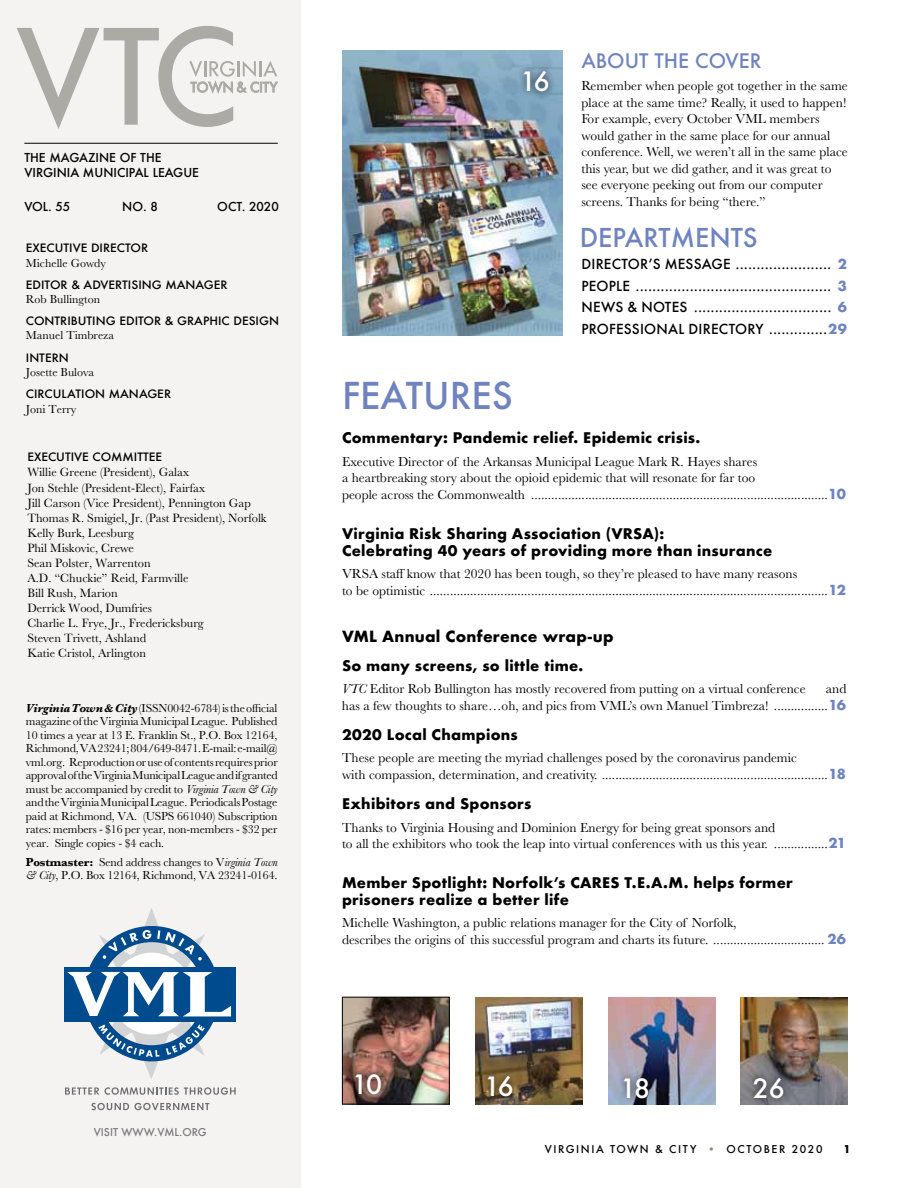
<style>
.page{position:relative;width:918px;height:1188px;background:#fff}
.page>*{position:absolute;margin:0;border:0;box-sizing:border-box;transform-origin:0 0}
.t1{font:500 36px "Futura";color:#6f83c1}
.t2{font:500 25.8px "Futura";letter-spacing:-.075em;color:#fff}
.t3{font:500 25.35px "Futura";color:#6f83c1}
.t4{font:500 19.5px "Futura";color:#6f83c1}
.t5{font:700 15px "Futura";letter-spacing:.015em;color:#000}
.t6{font:700 14.25px/16.8px "Futura";letter-spacing:.02em;color:#000}
.t7{font:13.5px/16.5px "Baskerville";color:#000}
.t8{font:500 13.5px/21.8px "Futura";letter-spacing:.015em;color:#000}
.t9{font:12.45px/15px "Baskerville";color:#000}
.t10{font:12px/13.5px "Baskerville";letter-spacing:-.01em;color:#000;text-align:justify}
.t11{font:500 12px/14.4px "Futura";color:#000}
.t12{font:500 11.25px "Futura";color:#000;scale:1.05 1}
.t13{font:500 10.5px "Futura";letter-spacing:.15em;color:#000}
.t14{font:500 10.5px "Futura";color:#797a7d}
.t15{font:700 10.5px "Futura";color:#000}
.s1{font-weight:700;font-style:italic}
.s2{font-style:italic}
.s3{font-weight:700}
.s4{font-weight:700;color:#6f83c1}
.s5{font-family:"Futura";font-weight:700;color:#6f83c1}
.s6{color:#9a8b7d}
</style>
<div class="page">
<img style="left:741px;top:997px;width:107px;height:107px">
<img style="left:609px;top:997px;width:107px;height:107px">
<img style="left:476px;top:997px;width:107px;height:107px">
<img style="left:344px;top:999px;width:104px;height:103px">
<div style="left:342px;top:997px;width:108px;height:107px;border:1px solid #000"></div>
<div style="left:0;top:0;width:300px;height:1188px;background:#f5f3f2"></div>
<img style="left:342px;top:51px;width:220px;height:284px">
<div style="left:348px;top:1067px;width:41px;height:35px;background:#000;opacity:.75"></div>
<div style="left:617px;top:1070px;width:39px;height:36px;background:#000;opacity:.75"></div>
<div style="left:746px;top:1070px;width:45px;height:36px;background:#000;opacity:.75"></div>
<div style="left:481px;top:1069px;width:39px;height:36px;background:#000;opacity:.75"></div>
<div style="left:517px;top:64px;width:39px;height:35px;background:#000;opacity:.75"></div>
<svg style="left:17px;top:26px;width:261px;height:103px"></svg>
<hr style="left:24px;top:143px;width:254px;height:1px;background:#000">
<div style="left:65px;top:967px;width:171px;height:54px;background:#004b8d"></div>
<svg style="left:67px;top:908px;width:164px;height:171px"></svg>
<svg style="left:65px;top:1087px;width:34px;height:8px"></svg>
<svg style="left:105px;top:1087px;width:131px;height:8px"></svg>
<svg style="left:91px;top:1103px;width:38px;height:7px"></svg>
<svg style="left:135px;top:1103px;width:74px;height:7px"></svg>
<p class="t11" style="left:24px;top:151px;width:137px">THE MAGAZINE OF THE<br>VIRGINIA MUNICIPAL</p>
<p class="t11" style="left:153px;top:165px;width:46px">LEAGUE</p>
<p class="t11" style="left:24px;top:199px;width:47px">VOL. 55</p>
<p class="t11" style="left:122px;top:199px;width:37px">NO. 8</p>
<p class="t11" style="left:217px;top:199px;width:63px">OCT. 2020</p>
<p class="t12" style="left:26px;top:240px;width:27px">EXECUTI</p>
<p class="t12" style="left:73px;top:240px;width:73px">VE DI RECTOR</p>
<p class="t10" style="left:26px;top:256px;width:82px">Michelle Gowdy</p>
<p class="t12" style="left:26px;top:277px;width:194px">EDITOR &amp; ADVERTISI NG MANAGER</p>
<p class="t10" style="left:26px;top:292px;width:76px">Rob Bullington</p>
<p class="t12" style="left:26px;top:313px;width:182px">CONTRI BUTI NG EDITOR &amp; GRAPHIC</p>
<p class="t12" style="left:233px;top:313px;width:45px">DESIGN</p>
<p class="t10" style="left:26px;top:329px;width:90px">Manuel Timbreza</p>
<p class="t12" style="left:26px;top:350px;width:42px">I NTERN</p>
<p class="t10" style="left:26px;top:365px;width:70px">Josette Bulova</p>
<p class="t12" style="left:26px;top:386px;width:140px">CI RCU LATI ON MANAGER</p>
<p class="t10" style="left:26px;top:402px;width:52px">Joni Terry</p>
<p class="t12" style="left:27px;top:450px;width:27px">EXECUTI</p>
<p class="t12" style="left:74px;top:450px;width:85px">VE COMMITTEE</p>
<p class="t9" style="left:27px;top:465px;width:241px">Willie Greene (President), Galax<br>Jon Stehle (President-Elect), Fairfax<br>Jill Carson (Vice President), Pennington Gap<br>Thomas R. Smigiel, Jr. (Past President), Norfolk<br>Kelly Burk, Leesburg<br>Phil Miskovic, Crewe<br>Sean Polster, Warrenton<br>A.D. “Chuckie” Reid, Farmville<br>Bill Rush, Marion<br>Derrick Wood, Dumfries<br>Charlie L. Frye, Jr., Fredericksburg<br>Steven Trivett, Ashland<br>Katie Cristol, Arlington</p>
<p class="t10" style="left:26px;top:701px;width:253px"><span class="s1">Virginia Town &amp; City</span> (ISSN0042-6784) is the official magazine of the Virginia Municipal League. Published 10 times a year at 13 E. Franklin St., P.O. Box 12164, Richmond, VA 23241; 804/649-8471. E-mail: e-mail@ vml.org. Reproduction or use of contents requires prior approval of the Virginia Municipal League and if granted must be accompanied by credit to <span class="s2">Virginia Town &amp; City </span>and the Virginia Municipal League. Periodicals Postage paid at Richmond, VA. (USPS 661040) Subscription rates: members - $16 per year, non-members - $32 per year. Single copies - $4 each.</p>
<p class="t10" style="left:26px;top:855px;width:253px"><span class="s3">Postmaster:</span> Send address changes to V<span class="s2">irginia Town &amp; City</span>, P.O. Box 12164, Richmond, VA 23241-0164.</p>
<p class="t14" style="left:94px;top:1124px;width:40px">VISIT WWW</p>
<p class="t14" style="left:154px;top:1124px;width:12px">.VML</p>
<p class="t14" style="left:179px;top:1124px;width:29px">.ORG</p>
<h2 class="t2" style="left:520px;top:64px;width:31px">16</h2>
<h1 class="t1" style="left:342px;top:371px;width:129px">FEATURES</h1>
<h3 class="t4" style="left:581px;top:48px;width:142px">ABO UT THE COVER</h3>
<p class="t7" style="left:581px;top:78px;width:268px">Remember when people got together in the same place at the same time? Really, it used to happen!<br>For example, every October VML members would gather in the same place for our annual conference. Well, we weren’t all in the same place this year, but we did gather, and it was great to see everyone peeking out from our computer screens. Thanks for being “there.”</p>
<h3 class="t3" style="left:580px;top:220px;width:34px">DEPAR</h3>
<h3 class="t3" style="left:659px;top:220px;width:32px">TMEN</h3>
<h3 class="t3" style="left:731px;top:220px;width:24px">TS</h3>
<p class="t8" style="left:581px;top:253px;width:267px">DIRECTOR’S MESSAGE ....................... <span class="s4">2<br></span>PEOPLE</p>
<p class="t8" style="left:636px;top:275px;width:213px">............................................... <span class="s4">3</span></p>
<p class="t8" style="left:581px;top:296px;width:267px;text-indent:46px">&amp; NOTES ................................. <span class="s4">6<br></span>PROFESSIONAL</p>
<p class="t8" style="left:581px;top:296px;width:23px">NEWS</p>
<p class="t8" style="left:689px;top:318px;width:57px">DIRECTORY</p>
<p class="t8" style="left:769px;top:318px;width:80px">..............<span class="s4">29</span></p>
<p class="t6" style="left:342px;top:430px;width:360px">Commentary: Pandemic relief. Epidemic crisis.</p>
<p class="t7" style="left:342px;top:453px;width:505px">Executive Director of the Arkansas Municipal League Mark R. Hayes shares<br>a heartbreaking story about the opioid epidemic that will resonate for far too<br>people across the Commonwealth ........................................................................................<span class="s5">10</span></p>
<p class="t6" style="left:342px;top:525px;width:432px">Virginia Risk Sharing Association (VRSA):<br>Celebrating 40 years of providing more than insurance</p>
<p class="t7" style="left:342px;top:566px;width:505px">VRSA staff know that 2020 has been tough, so they’re pleased to have many reasons<br>to be optimistic ......................................................................................................................<span class="s5">12</span></p>
<p class="t5" style="left:342px;top:625px;width:273px">VML Annual Conference wrap-up</p>
<p class="t6" style="left:342px;top:657px;width:243px">So many screens, so little time.</p>
<p class="t7" style="left:342px;top:681px;width:465px"><span class="s2">VTC</span> Editor Rob Bullington has mostly recovered from putting on a virtual conference</p>
<p class="t7" style="left:342px;top:680px;width:506px;text-align:right">and<br>has a few thoughts to share…oh, and pics from VML’s own Manuel Timbreza! ................<span class="s5">16</span></p>
<p class="t6" style="left:342px;top:726px;width:177px">2020 Local Champions</p>
<p class="t7" style="left:342px;top:750px;width:505px">These people are meeting the myriad challenges posed by the coronavirus pandemic<br>with compassion, determination, and creativity. ...................................................................<span class="s5">18</span></p>
<p class="t6" style="left:342px;top:796px;width:191px">Exhibitors and Sponsors</p>
<p class="t7" style="left:342px;top:819px;width:505px">Thanks to Virginia Housing and Dominion Energy for being great sponsors and<br>to all the exhibitors who took the leap into virtual conferences with us this year. ................<span class="s5">21</span></p>
<p class="t6" style="left:342px;top:875px;width:452px">Member Spotlight: Norfolk’s CARES T.E.A.M. helps former prisoners realize a better life</p>
<p class="t7" style="left:342px;top:915px;width:505px">Michelle Washington, a public relations manager for the City of Norfolk,<br>describes the origins of this successful program and charts its future. ................................. <span class="s5">26</span></p>
<h2 class="t2" style="left:352px;top:1067px;width:32px">10</h2>
<h2 class="t2" style="left:484px;top:1069px;width:31px">16</h2>
<h2 class="t2" style="left:620px;top:1071px;width:31px">18</h2>
<h2 class="t2" style="left:753px;top:1071px;width:33px">26</h2>
<p class="t13" style="left:545px;top:1142px;width:132px">VI RGI NI A TOWN &amp; CIT</p>
<p class="t13" style="left:690px;top:1142px;width:134px">Y <span class="s6">•</span> OCTOBER 2020</p>
<p class="t15" style="left:843px;top:1142px;width:9px">1</p>
</div>
